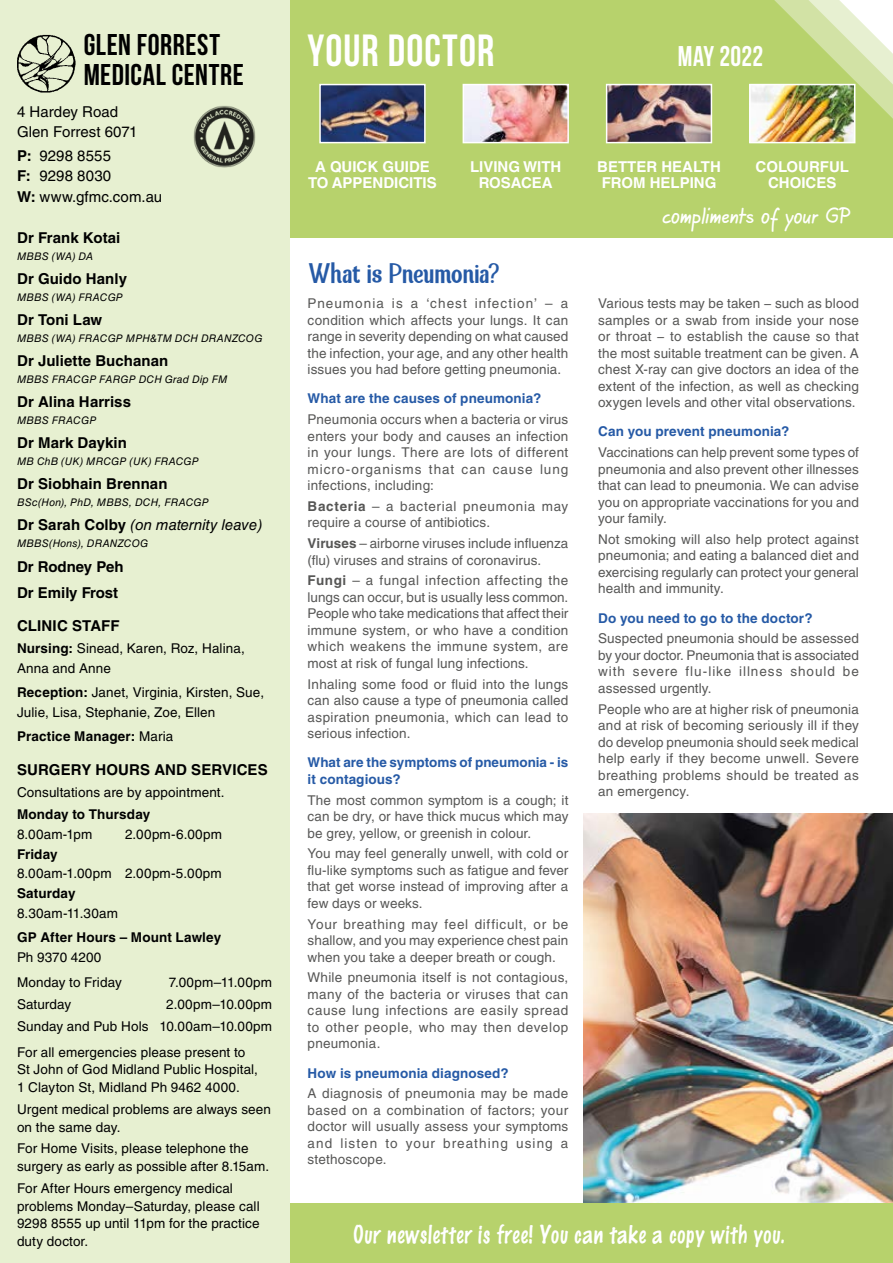
<style>
.page{position:relative;width:893px;height:1263px;background:#fff}
.page>*{position:absolute;margin:0;border:0;box-sizing:border-box;transform-origin:0 0}
.t1{font:700 45px "Bebas Neue";letter-spacing:.025em;color:#fff;scale:.95 1}
.t2{font:30px/29.7px "Bebas Neue";letter-spacing:.02em;color:#000}
.t3{font:700 28.5px "Bebas Neue";letter-spacing:.01em;color:#fff;scale:.95 1}
.t4{font:27px "Spatha Sans";letter-spacing:.005em;color:#265aa6}
.t5{font:600 22.5px "Marker Art";letter-spacing:.04em;color:#fff}
.t6{font:19.5px "Agilo Handwriting";letter-spacing:.02em;color:#fff}
.t7{font:700 15px/26.2px "Helvetica LT Std";letter-spacing:.005em;color:#000}
.t8{font:700 15px/16.5px "Helvetica LT Std";color:#fff;text-align:center}
.t9{font:15px/20.2px "Helvetica LT Std";letter-spacing:.005em;color:#000}
.t10{font:italic 15px "Helvetica LT Std";color:#000}
.t11{font:13.5px/16.5px "Helvetica LT Std";letter-spacing:.01em;color:#575756;text-align:justify}
.t12{font:13.5px/17.7px "Helvetica LT Std";letter-spacing:.01em;color:#000}
.t13{font:700 13.5px/16.5px "Helvetica LT Std";letter-spacing:.01em;color:#265aa6}
.t14{font:700 13.5px "Helvetica LT Std";letter-spacing:.01em;color:#000}
.t15{font:italic 10.5px "Helvetica LT Std";letter-spacing:.015em;color:#000}
.s1{font-weight:700}
.s2{font-weight:700;font-style:normal}
.s3{font-weight:400}
</style>
<div class="page">
<div style="left:290px;top:0;width:603px;height:81px;background:#b7d26c"></div>
<div style="left:290px;top:76px;width:603px;height:161px;background:#b7d26c"></div>
<img style="left:752px;top:87px;width:100px;height:53px">
<div style="left:749px;top:84px;width:106px;height:59px;border:2px solid #fff"></div>
<img style="left:774px;top:0;width:119px;height:119px">
<img style="left:466px;top:87px;width:100px;height:53px">
<div style="left:463px;top:84px;width:106px;height:59px;border:2px solid #fff"></div>
<img style="left:609px;top:87px;width:100px;height:53px">
<div style="left:606px;top:84px;width:106px;height:59px;border:2px solid #fff"></div>
<img style="left:322px;top:87px;width:101px;height:53px">
<div style="left:319px;top:84px;width:107px;height:59px;border:2px solid #fff"></div>
<img style="left:583px;top:814px;width:310px;height:389px">
<div style="left:290px;top:1203px;width:603px;height:60px;background:#b7d26c"></div>
<div style="left:0;top:0;width:290px;height:1263px;background:#e7f0d1"></div>
<img style="left:193px;top:106px;width:63px;height:62px">
<img style="left:17px;top:35px;width:58px;height:57px">
<h2 class="t2" style="left:84px;top:29px;width:162px">GLEN FORREST<br>MEDICAL CENTRE</h2>
<p class="t9" style="left:17px;top:102px;width:122px">4 Hardey Road<br>Glen Forrest 6071</p>
<p class="t9" style="left:17px;top:146px;width:147px"><span class="s1">P:</span> 9298 8555<br><span class="s1">F:</span> 9298 8030<br><span class="s1">W:</span> www.gfmc.com.au</p>
<p class="t7" style="left:17px;top:224px;width:105px">Dr Frank Kotai</p>
<p class="t15" style="left:17px;top:250px;width:78px">MBBS (WA) DA</p>
<p class="t7" style="left:17px;top:265px;width:111px">Dr Guido Hanly</p>
<p class="t15" style="left:17px;top:291px;width:107px">MBBS (WA) FRACGP</p>
<p class="t7" style="left:17px;top:307px;width:87px">Dr Toni Law</p>
<p class="t15" style="left:17px;top:332px;width:247px">MBBS (WA) FRACGP MPH&amp;TM DCH DRANZCOG</p>
<p class="t7" style="left:17px;top:348px;width:153px">Dr Juliette Buchanan</p>
<p class="t15" style="left:17px;top:373px;width:212px">MBBS FRACGP FARGP DCH Grad Dip FM</p>
<p class="t7" style="left:17px;top:389px;width:116px">Dr Alina Harriss</p>
<p class="t15" style="left:17px;top:414px;width:81px">MBBS FRACGP</p>
<p class="t7" style="left:17px;top:430px;width:111px">Dr Mark Daykin</p>
<p class="t15" style="left:17px;top:455px;width:183px">MB ChB (UK) MRCGP (UK) FRACGP</p>
<p class="t7" style="left:17px;top:471px;width:152px">Dr Siobhain Brennan</p>
<p class="t15" style="left:17px;top:496px;width:193px">BSc(Hon), PhD, MBBS, DCH, FRACGP</p>
<p class="t10" style="left:17px;top:516px;width:247px"><span class="s2">Dr Sarah Colby</span> (on maternity leave)</p>
<p class="t15" style="left:17px;top:538px;width:133px">MBBS(Hons), DRANZCOG</p>
<p class="t7" style="left:17px;top:553px;width:108px">Dr Rodney Peh<br>Dr Emily Frost</p>
<p class="t7" style="left:17px;top:612px;width:104px">CLINIC STAFF</p>
<p class="t12" style="left:17px;top:638px;width:229px;line-height:20px"><span class="s1">Nursing:</span> Sinead, Karen, Roz, Halina,<br>Anna and Anne</p>
<p class="t12" style="left:17px;top:682px;width:249px;line-height:20px"><span class="s1">Reception:</span> Janet, Virginia, Kirsten, Sue,<br>Julie, Lisa, Stephanie, Zoe, Ellen</p>
<p class="t14" style="left:17px;top:728px;width:158px">Practice Manager: <span class="s3">Maria</span></p>
<p class="t7" style="left:17px;top:756px;width:252px">SURGERY HOURS AND SERVICES</p>
<p class="t12" style="left:17px;top:783px;width:209px">Consultations are by appointment.</p>
<p class="t14" style="left:17px;top:806px;width:135px">Monday to Thursday</p>
<p class="t12" style="left:17px;top:825px;width:77px">8.00am-1pm</p>
<p class="t12" style="left:125px;top:825px;width:98px">2.00pm-6.00pm</p>
<p class="t14" style="left:17px;top:845px;width:42px">Friday</p>
<p class="t12" style="left:17px;top:865px;width:206px">8.00am-1.00pm 2.00pm-5.00pm</p>
<p class="t14" style="left:17px;top:885px;width:60px">Saturday</p>
<p class="t12" style="left:17px;top:905px;width:102px">8.30am-11.30am</p>
<p class="t14" style="left:17px;top:929px;width:206px">GP After Hours – Mount Lawley</p>
<p class="t12" style="left:17px;top:945px;width:106px;line-height:24.2px">Ph 9370 4200<br>Monday to Friday</p>
<p class="t12" style="left:169px;top:973px;width:105px">7.00pm–11.00pm</p>
<p class="t12" style="left:17px;top:995px;width:56px">Saturday</p>
<p class="t12" style="left:17px;top:993px;width:257px;line-height:22px;text-align:right">2.00pm–10.00pm<br>Sunday and Pub Hols 10.00am–10.00pm</p>
<p class="t12" style="left:17px;top:1043px;width:242px">For all emergencies please present to<br>St John of God Midland Public Hospital,<br>1 Clayton St, Midland Ph 9462 4000.</p>
<p class="t12" style="left:17px;top:1100px;width:255px">Urgent medical problems are always seen on the same day.</p>
<p class="t12" style="left:17px;top:1140px;width:254px">For Home Visits, please telephone the surgery as early as possible after 8.15am.</p>
<p class="t12" style="left:17px;top:1179px;width:244px">For After Hours emergency medical problems Monday–Saturday, please call<br>9298 8555 up until 11pm for the practice duty doctor.</p>
<h1 class="t1" style="left:307px;top:26px;width:198px">YOUR DOCTOR</h1>
<h3 class="t3" style="left:678px;top:41px;width:91px">MAY 2022</h3>
<p class="t8" style="left:308px;top:158px;width:130px">A QUICK GUIDE<br>TO APPENDICITIS</p>
<p class="t8" style="left:470px;top:158px;width:93px">LIVING WITH<br>ROSACEA</p>
<p class="t8" style="left:597px;top:158px;width:125px;text-align:left">BETTER HEALTH<br>FROM HELPING</p>
<h3 class="t6" style="left:663px;top:205px;width:189px">compliments of your GP</h3>
<p class="t8" style="left:756px;top:158px;width:95px">COLOURFUL<br>CHOICES</p>
<h3 class="t4" style="left:308px;top:257px;width:194px">What is Pneumonia?</h3>
<p class="t11" style="left:308px;top:295px;width:262px">Pneumonia is a ‘chest infection’ – a condition which affects your lungs. It can range in severity depending on what caused the infection, your age, and any other health issues you had before getting pneumonia.</p>
<p class="t13" style="left:308px;top:390px;width:235px">What are the causes of pneumonia?</p>
<p class="t11" style="left:308px;top:411px;width:262px">Pneumonia occurs when a bacteria or virus enters your body and causes an infection in your lungs. There are lots of different micro-organisms that can cause lung infections, including:</p>
<p class="t11" style="left:308px;top:498px;width:262px"><span class="s1">Bacteria</span> – a bacterial pneumonia may require a course of antibiotics.</p>
<p class="t11" style="left:308px;top:535px;width:262px"><span class="s1">Viruses</span> – airborne viruses include influenza (flu) viruses and strains of coronavirus.</p>
<p class="t11" style="left:308px;top:572px;width:262px"><span class="s1">Fungi</span> – a fungal infection affecting the lungs can occur, but is usually less common.<br>People who take medications that affect their immune system, or who have a condition which weakens the immune system, are most at risk of fungal lung infections.</p>
<p class="t11" style="left:308px;top:676px;width:262px">Inhaling some food or fluid into the lungs can also cause a type of pneumonia called aspiration pneumonia, which can lead to serious infection.</p>
<p class="t13" style="left:308px;top:754px;width:262px">What are the symptoms of pneumonia - is it contagious?</p>
<p class="t11" style="left:308px;top:792px;width:262px">The most common symptom is a cough; it can be dry, or have thick mucus which may be grey, yellow, or greenish in colour.</p>
<p class="t11" style="left:308px;top:845px;width:262px">You may feel generally unwell, with cold or flu-like symptoms such as fatigue and fever that get worse instead of improving after a few days or weeks.</p>
<p class="t11" style="left:308px;top:916px;width:262px">Your breathing may feel difficult, or be shallow, and you may experience chest pain when you take a deeper breath or cough.</p>
<p class="t11" style="left:308px;top:969px;width:262px">While pneumonia itself is not contagious, many of the bacteria or viruses that can cause lung infections are easily spread to other people, who may then develop pneumonia.</p>
<p class="t13" style="left:308px;top:1064px;width:203px">How is pneumonia diagnosed?</p>
<p class="t11" style="left:308px;top:1085px;width:262px">A diagnosis of pneumonia may be made based on a combination of factors; your doctor will usually assess your symptoms and listen to your breathing using a stethoscope.</p>
<p class="t11" style="left:598px;top:295px;width:262px">Various tests may be taken − such as blood samples or a swab from inside your nose or throat − to establish the cause so that the most suitable treatment can be given. A chest X-ray can give doctors an idea of the extent of the infection, as well as checking oxygen levels and other vital observations.</p>
<p class="t13" style="left:598px;top:423px;width:193px">Can you prevent pneumonia?</p>
<p class="t11" style="left:598px;top:444px;width:262px">Vaccinations can help prevent some types of pneumonia and also prevent other illnesses that can lead to pneumonia. We can advise you on appropriate vaccinations for you and your family.</p>
<p class="t11" style="left:598px;top:531px;width:262px">Not smoking will also help protect against pneumonia; and eating a balanced diet and exercising regularly can protect your general health and immunity.</p>
<p class="t13" style="left:598px;top:609px;width:216px">Do you need to go to the doctor?</p>
<p class="t11" style="left:598px;top:630px;width:262px">Suspected pneumonia should be assessed by your doctor. Pneumonia that is associated with severe flu-like illness should be assessed urgently.</p>
<p class="t11" style="left:598px;top:700px;width:262px">People who are at higher risk of pneumonia and at risk of becoming seriously ill if they do develop pneumonia should seek medical help early if they become unwell. Severe breathing problems should be treated as an emergency.</p>
<h3 class="t5" style="left:353px;top:1218px;width:433px">Our newsletter is free! You can take a copy with you.</h3>
</div>
